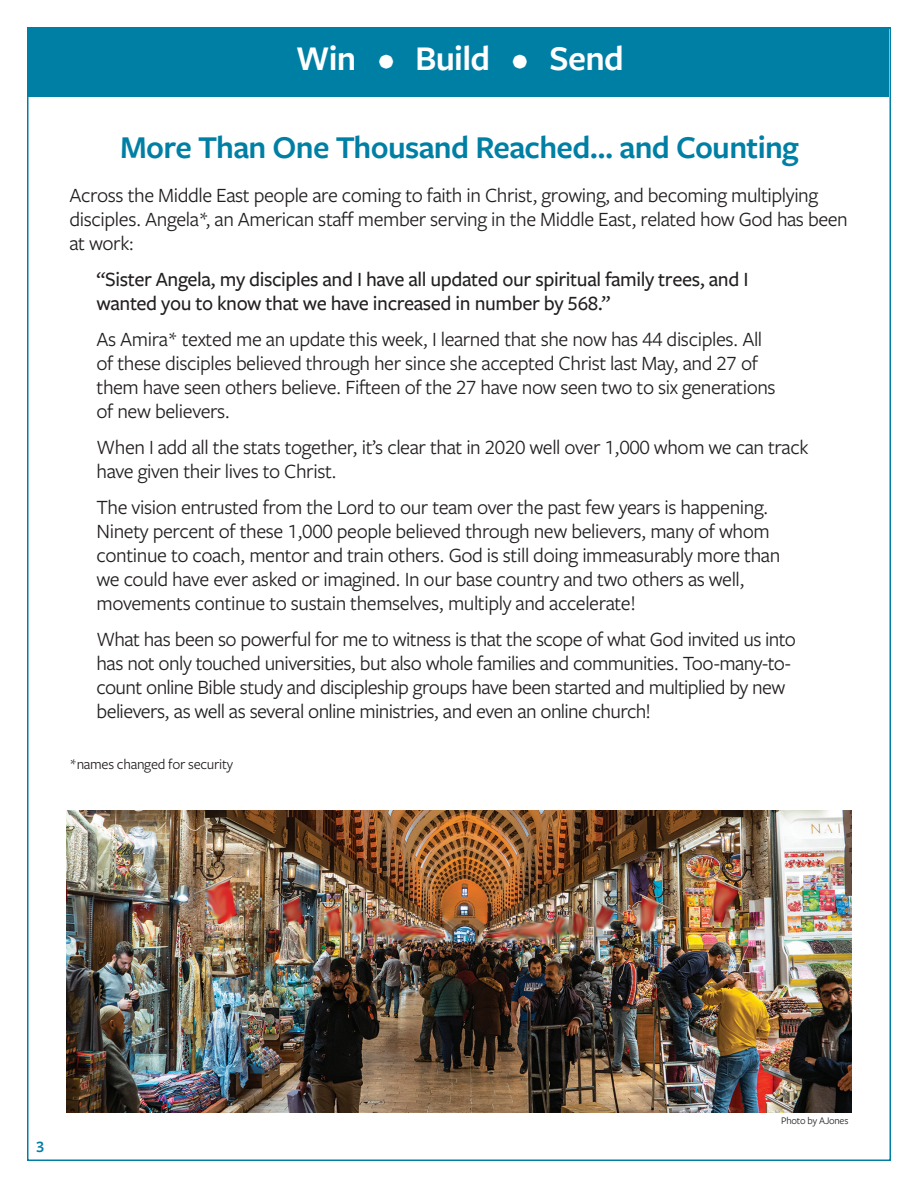
<style>
.page{position:relative;width:918px;height:1188px;background:#fff}
.page>*{position:absolute;margin:0;border:0;box-sizing:border-box;transform-origin:0 0}
.t1{font:600 36px "Freight Sans Pro";letter-spacing:-.02em;color:#fff}
.t2{font:600 33px "Freight Sans Pro";letter-spacing:-.02em;color:#007fa5}
.t3{font:21px/24px "Freight Sans Pro";letter-spacing:-.02em;color:#231f20}
.t4{font:500 21px/24px "Freight Sans Pro";letter-spacing:-.02em;color:#231f20}
.t5{font:600 16.5px "Freight Sans Pro";color:#007fa5}
.t6{font:15px "Freight Sans Pro";letter-spacing:-.02em;color:#231f20}
.t7{font:10.5px "Freight Sans Pro";letter-spacing:-.02em;color:#231f20}
.s1{font-weight:400}
</style>
<div class="page">
<div style="left:28px;top:29px;width:862px;height:68px;background:#007fa5"></div>
<img style="left:67px;top:810px;width:784px;height:302px">
<p class="t1" style="left:296px;top:34px;width:329px">Win <span class="s1">•</span> Build <span class="s1">•</span> Send</p>
<p class="t2" style="left:451px;top:29px;width:18px">–</p>
<p class="t2" style="left:120px;top:125px;width:680px">More Than One Thousand Reached... and Counting</p>
<p class="t3" style="left:70px;top:182px;width:780px">Across the Middle East people are coming to faith in Christ, growing, and becoming multiplying disciples. Angela*, an American staff member serving in the Middle East, related how God has been</p>
<p class="t3" style="left:70px;top:230px;width:66px">at work:</p>
<p class="t4" style="left:97px;top:266px;width:654px">“Sister Angela, my disciples and I have all updated our spiritual family trees, and I wanted you to know that we have increased in number by 568.”</p>
<p class="t3" style="left:97px;top:326px;width:667px">As Amira* texted me an update this week, I learned that she now has 44 disciples. All</p>
<p class="t3" style="left:97px;top:350px;width:663px">of these disciples believed through her since she accepted Christ last May, and 27 of</p>
<p class="t3" style="left:97px;top:374px;width:681px">them have seen others believe. Fifteen of the 27 have now seen two to six generations</p>
<p class="t3" style="left:97px;top:398px;width:135px">of new believers.</p>
<p class="t3" style="left:97px;top:434px;width:714px">When I add all the stats together, it’s clear that in 2020 well over 1,000 whom we can track have given their lives to Christ.</p>
<p class="t3" style="left:97px;top:494px;width:685px">The vision entrusted from the Lord to our team over the past few years is happening.<br>Ninety percent of these 1,000 people believed through new believers, many of whom continue to coach, mentor and train others. God is still doing immeasurably more than we could have ever asked or imagined. In our base country and two others as well, movements continue to sustain themselves, multiply and accelerate!</p>
<p class="t3" style="left:97px;top:626px;width:701px">What has been so powerful for me to witness is that the scope of what God invited us into has not only touched universities, but also whole families and communities. Too-many-to&shy;count online Bible study and discipleship groups have been started and multiplied by new believers, as well as several online ministries, and even an online church!</p>
<p class="t6" style="left:70px;top:754px;width:165px">*names changed for security</p>
<p class="t5" style="left:36px;top:1135px;width:10px">3</p>
<p class="t7" style="left:781px;top:1113px;width:69px">Photo by AJones</p>
</div>
